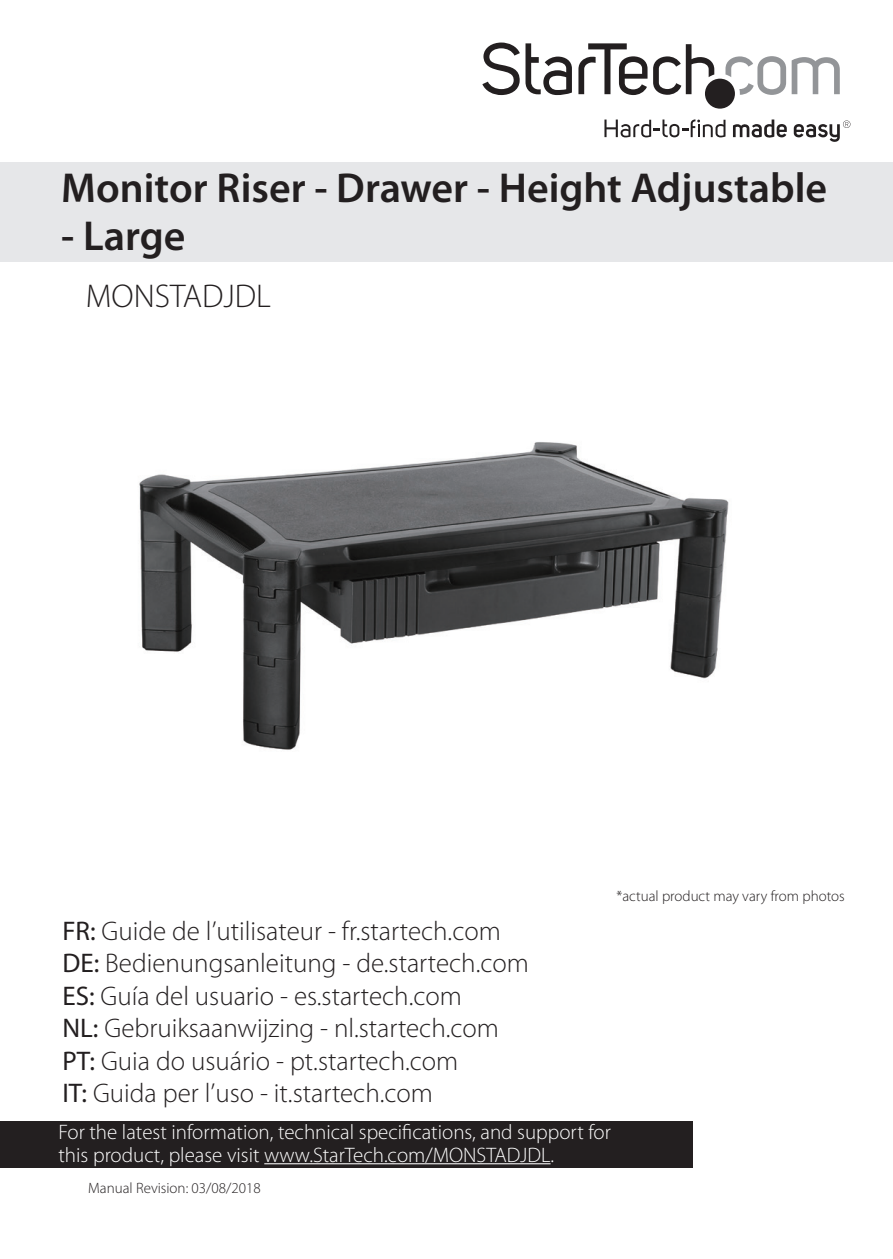
<style>
.page{position:relative;width:893px;height:1259px;background:#fff}
.page>*{position:absolute;margin:0;border:0;box-sizing:border-box;transform-origin:0 0}
.Manual_Description{font:600 42px "Myriad Pro";color:#231f20}
.Manual_Title_SKU{font:300 33px "Myriad Pro";color:#231f20}
.Manual_Description-2{font:300 27px "Myriad Pro";color:#231f20}
.Text{font:300 21px "Myriad Pro";color:#fff}
.Text-2{font:300 15px "Myriad Pro";color:#231f20}
.s1{font-weight:400}
</style>
<div class="page">
<img style="left:139px;top:442px;width:590px;height:308px">
<svg style="left:792px;top:57px;width:48px;height:37px"></svg>
<svg style="left:725px;top:56px;width:61px;height:39px"></svg>
<svg style="left:794px;top:120px;width:56px;height:22px"></svg>
<svg style="left:733px;top:119px;width:54px;height:19px"></svg>
<svg style="left:604px;top:119px;width:121px;height:18px"></svg>
<svg style="left:482px;top:43px;width:90px;height:52px"></svg>
<svg style="left:578px;top:43px;width:69px;height:52px"></svg>
<svg style="left:653px;top:44px;width:61px;height:51px"></svg>
<div style="left:705px;top:79px;width:30px;height:30px;background:#231f20;border-radius:50%"></div>
<div style="left:0;top:1121px;width:692px;height:46px;background:#231f20"></div>
<hr style="left:264px;top:1163px;width:287px;height:1px;background:#fff">
<div style="left:0;top:162px;width:893px;height:100px;background:#e6e7e9"></div>
<p class="Manual_Description" style="left:61px;top:161px;width:767px">Monitor Riser - Drawer - Height Adjustable</p>
<p class="Manual_Description" style="left:61px;top:209px;width:126px">- Large</p>
<p class="Manual_Title_SKU" style="left:86px;top:276px;width:187px">MONSTADJDL</p>
<p class="Manual_Description-2" style="left:62px;top:914px;width:440px"><span class="s1">FR:</span> Guide de l’utilisateur - fr.startech.com</p>
<p class="Manual_Description-2" style="left:62px;top:947px;width:468px"><span class="s1">DE:</span> Bedienungsanleitung - de.startech.com</p>
<p class="Manual_Description-2" style="left:62px;top:979px;width:401px"><span class="s1">ES:</span> Guía del usuario - es.startech.com</p>
<p class="Manual_Description-2" style="left:62px;top:1012px;width:438px"><span class="s1">NL:</span> Gebruiksaanwijzing - nl.startech.com</p>
<p class="Manual_Description-2" style="left:62px;top:1044px;width:397px"><span class="s1">PT:</span> Guia do usuário - pt.startech.com</p>
<p class="Manual_Description-2" style="left:62px;top:1076px;width:372px"><span class="s1">IT:</span> Guida per l’uso - it.startech.com</p>
<p class="Text-2" style="left:617px;top:887px;width:230px">*actual product may vary from photos</p>
<p class="Text" style="left:58px;top:1119px;width:554px">For the latest information, technical specifications, and support for</p>
<p class="Text" style="left:58px;top:1142px;width:497px">this product, please visit www.StarTech.com/MONSTADJDL.</p>
<p class="Text-2" style="left:88px;top:1178px;width:174px">Manual Revision: 03/08/2018</p>
</div>
